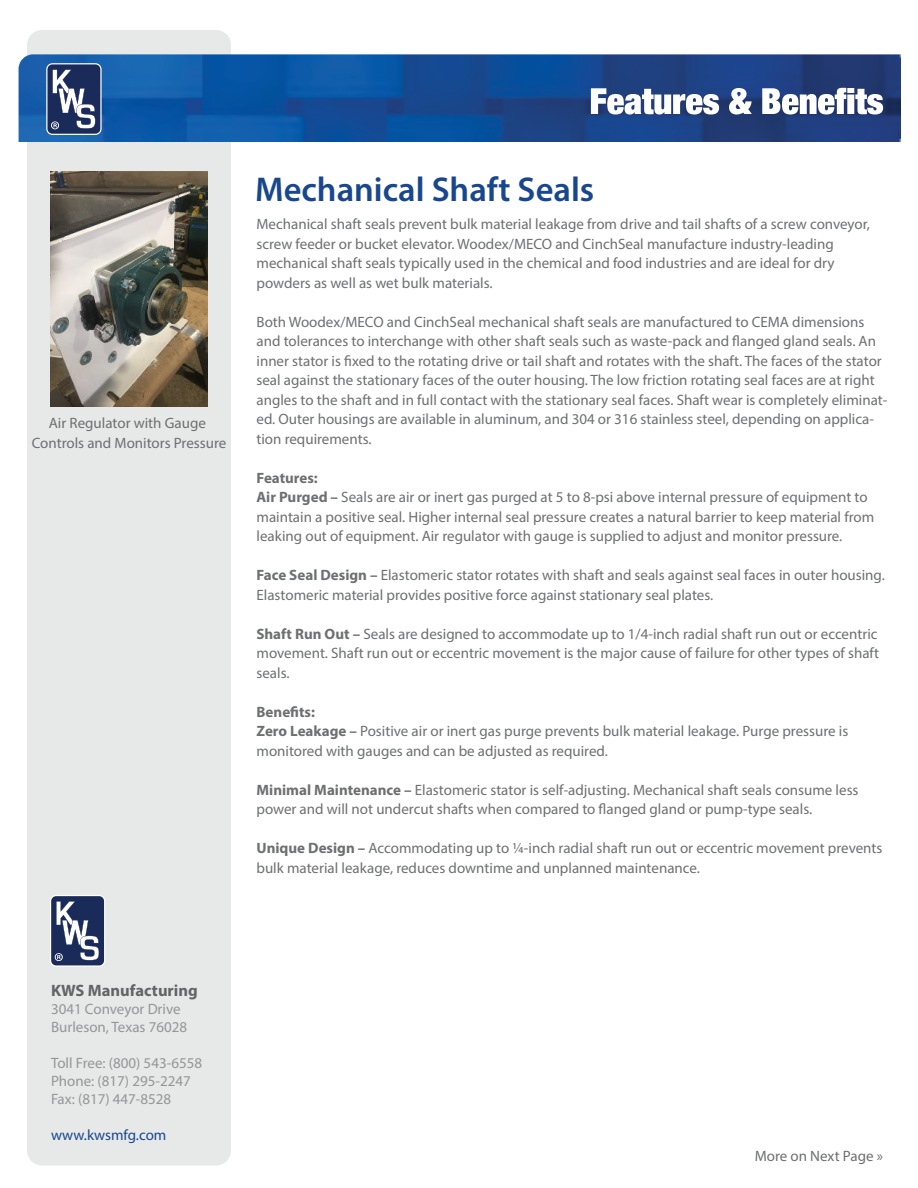
<style>
.page{position:relative;width:918px;height:1188px;background:#fff}
.page>*{position:absolute;margin:0;border:0;box-sizing:border-box;transform-origin:0 0}
.t1{font:600 34.5px "Myriad Pro";color:#19478e}
.t2{font:700 16.5px "Myriad Pro";color:#636466}
.t3{font:15px/19.5px "Myriad Pro";color:#6d6f71}
.t4{font:15px/18px "Myriad Pro";color:#949698}
.t5{font:15px "Myriad Pro";color:#16488e}
.s1{font-weight:700}
</style>
<div class="page">
<div style="left:27px;top:30px;width:204px;height:1135px;background:#e7e8e8;border-radius:15px"></div>
<img style="left:18px;top:55px;width:883px;height:87px">
<svg style="left:46px;top:63px;width:56px;height:72px;background:#596689"></svg>
<svg style="left:591px;top:88px;width:128px;height:27px"></svg>
<svg style="left:729px;top:88px;width:23px;height:27px"></svg>
<svg style="left:762px;top:88px;width:121px;height:27px"></svg>
<svg style="left:50px;top:895px;width:55px;height:72px;background:#5b6788"></svg>
<img style="left:51px;top:171px;width:156px;height:236px">
<p class="t3" style="left:32px;top:415px;width:196px;text-align:center">Air Regulator with Gauge<br>Controls and Monitors Pressure</p>
<h1 class="t1" style="left:255px;top:169px;width:341px">Mechanical Shaft Seals</h1>
<p class="t3" style="left:256px;top:216px;width:615px">Mechanical shaft seals prevent bulk material leakage from drive and tail shafts of a screw conveyor, screw feeder or bucket elevator. Woodex/MECO and CinchSeal manufacture industry-leading mechanical shaft seals typically used in the chemical and food industries and are ideal for dry powders as well as wet bulk materials.</p>
<p class="t3" style="left:256px;top:313px;width:632px">Both Woodex/MECO and CinchSeal mechanical shaft seals are manufactured to CEMA dimensions and tolerances to interchange with other shaft seals such as waste-pack and flanged gland seals. An inner stator is fixed to the rotating drive or tail shaft and rotates with the shaft. The faces of the stator seal against the stationary faces of the outer housing. The low friction rotating seal faces are at right angles to the shaft and in full contact with the stationary seal faces. Shaft wear is completely eliminat&shy;ed. Outer housings are available in aluminum, and 304 or 316 stainless steel, depending on applica&shy;tion requirements.</p>
<p class="t3" style="left:256px;top:469px;width:619px"><span class="s1">Features:<br>Air Purged –</span> Seals are air or inert gas purged at 5 to 8-psi above internal pressure of equipment to maintain a positive seal. Higher internal seal pressure creates a natural barrier to keep material from leaking out of equipment. Air regulator with gauge is supplied to adjust and monitor pressure.</p>
<p class="t3" style="left:256px;top:567px;width:630px"><span class="s1">Face Seal Design –</span> Elastomeric stator rotates with shaft and seals against seal faces in outer housing.<br>Elastomeric material provides positive force against stationary seal plates.</p>
<p class="t3" style="left:256px;top:625px;width:624px;text-align:justify"><span class="s1">Shaft Run Out –</span> Seals are designed to accommodate up to 1/4-inch radial shaft run out or eccentric movement. Shaft run out or eccentric movement is the major cause of failure for other types of shaft seals.</p>
<p class="t3" style="left:256px;top:703px;width:593px"><span class="s1">Benefits:<br>Zero Leakage –</span> Positive air or inert gas purge prevents bulk material leakage. Purge pressure is monitored with gauges and can be adjusted as required.</p>
<p class="t3" style="left:256px;top:781px;width:604px"><span class="s1">Minimal Maintenance –</span> Elastomeric stator is self-adjusting. Mechanical shaft seals consume less power and will not undercut shafts when compared to flanged gland or pump-type seals.</p>
<p class="t3" style="left:256px;top:840px;width:627px"><span class="s1">Unique Design –</span> Accommodating up to ¼-inch radial shaft run out or eccentric movement prevents bulk material leakage, reduces downtime and unplanned maintenance.</p>
<p class="t2" style="left:51px;top:984px;width:148px">KWS Manufacturing</p>
<p class="t4" style="left:51px;top:1001px;width:138px">3041 Conveyor Drive<br>Burleson, Texas 76028</p>
<p class="t4" style="left:51px;top:1055px;width:153px">Toll Free: (800) 543-6558<br>Phone: (817) 295-2247<br>Fax: (817) 447-8528</p>
<p class="t5" style="left:51px;top:1129px;width:117px">www.kwsmfg.com</p>
<p class="t3" style="left:755px;top:1147px;width:130px">More on Next Page »</p>
</div>
